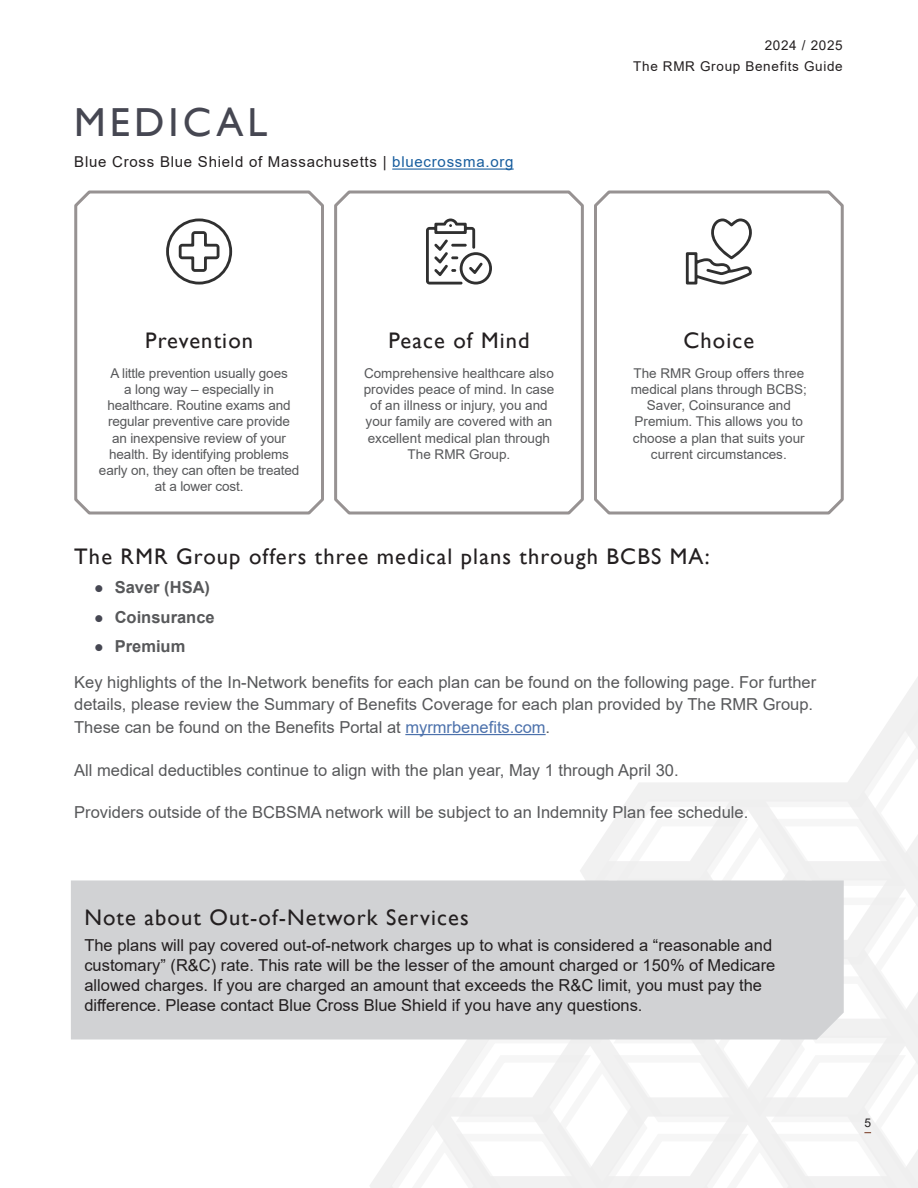
<style>
.page{position:relative;width:918px;height:1188px;background:#fff}
.page>*{position:absolute;margin:0;border:0;box-sizing:border-box;transform-origin:0 0}
.TOCTitle{font:40.5px "Gill Sans";letter-spacing:.1em;color:#464752}
.Header_2{font:22.5px "Gill Sans";letter-spacing:.05em;color:#231f20}
.Body_Text_Print{font:16.5px/22.5px "Arial";color:#57585a}
.Graphic_Body_Left{font:16.5px/19.8px "Arial";color:#231f20}
.t1{font:700 16.5px "Arial";color:#57585a}
.Header_3{font:15px "Arial";letter-spacing:.05em;color:#231f20}
.Body_Text_Print-2{font:13.5px/16.2px "Arial";color:#57585a;text-align:center}
.t2{font:13.5px/21px "Arial";letter-spacing:.05em;color:#231f20;text-align:right}
.t3{font:12px "Arial";color:#231f20}
.s1{color:#175d9e}
.s2{color:#4d72ac}
</style>
<div class="page">
<svg style="left:369px;top:677px;width:549px;height:511px"></svg>
<svg style="left:74px;top:190px;width:250px;height:325px"></svg>
<svg style="left:334px;top:190px;width:250px;height:325px"></svg>
<svg style="left:594px;top:190px;width:250px;height:325px"></svg>
<hr style="left:392px;top:169px;width:122px;height:1px;background:#175d9e">
<svg style="left:166px;top:219px;width:66px;height:66px"></svg>
<svg style="left:426px;top:219px;width:66px;height:66px"></svg>
<svg style="left:686px;top:219px;width:67px;height:66px"></svg>
<hr style="left:405px;top:734px;width:141px;height:1px;background:#4d72ac">
<div style="left:71px;top:880px;width:773px;height:159px;background:#d1d2d4"></div>
<p class="TOCTitle" style="left:74px;top:99px;width:195px">MEDICAL</p>
<p class="Header_3" style="left:74px;top:152px;width:441px">Blue Cross Blue Shield of Massachusetts | <span class="s1">bluecrossma.org</span></p>
<p class="t2" style="left:633px;top:35px;width:211px">2024 / 2025<br>The RMR Group Benefits Guide</p>
<p class="Header_2" style="left:145px;top:327px;width:110px">Prevention</p>
<p class="Body_Text_Print-2" style="left:99px;top:365px;width:202px">A little prevention usually goes<br>a long way – especially in healthcare. Routine exams and regular preventive care provide<br>an inexpensive review of your health. By identifying problems early on, they can often be treated at a lower cost.</p>
<p class="Header_2" style="left:388px;top:327px;width:143px">Peace of Mind</p>
<p class="Body_Text_Print-2" style="left:364px;top:365px;width:192px">Comprehensive healthcare also provides peace of mind. In case of an illness or injury, you and your family are covered with an excellent medical plan through<br>The RMR Group.</p>
<p class="Header_2" style="left:683px;top:327px;width:72px">Choice</p>
<p class="Body_Text_Print-2" style="left:631px;top:365px;width:178px">The RMR Group offers three medical plans through BCBS;<br>Saver, Coinsurance and<br>Premium. This allows you to choose a plan that suits your current circumstances.</p>
<p class="Header_2" style="left:74px;top:543px;width:637px">The RMR Group offers three medical plans through BCBS MA:</p>
<p class="t1" style="left:115px;top:576px;width:97px">Saver (HSA)</p>
<p class="t1" style="left:115px;top:605px;width:101px">Coinsurance</p>
<p class="t1" style="left:115px;top:634px;width:72px">Premium</p>
<p class="Body_Text_Print" style="left:74px;top:671px;width:743px">Key highlights of the In-Network benefits for each plan can be found on the following page. For further details, please review the Summary of Benefits Coverage for each plan provided by The RMR Group.<br>These can be found on the Benefits Portal at <span class="s2">myrmrbenefits.com</span>.</p>
<p class="Body_Text_Print" style="left:74px;top:758px;width:606px">All medical deductibles continue to align with the plan year, May 1 through April 30.</p>
<p class="Body_Text_Print" style="left:74px;top:801px;width:676px">Providers outside of the BCBSMA network will be subject to an Indemnity Plan fee schedule.</p>
<p class="Header_2" style="left:84px;top:904px;width:386px">Note about Out-of-Network Services</p>
<p class="Graphic_Body_Left" style="left:84px;top:936px;width:693px">The plans will pay covered out-of-network charges up to what is considered a “reasonable and customary” (R&amp;C) rate. This rate will be the lesser of the amount charged or 150% of Medicare allowed charges. If you are charged an amount that exceeds the R&amp;C limit, you must pay the difference. Please contact Blue Cross Blue Shield if you have any questions.</p>
<p class="t3" style="left:864px;top:1114px;width:8px">5</p>
</div>
